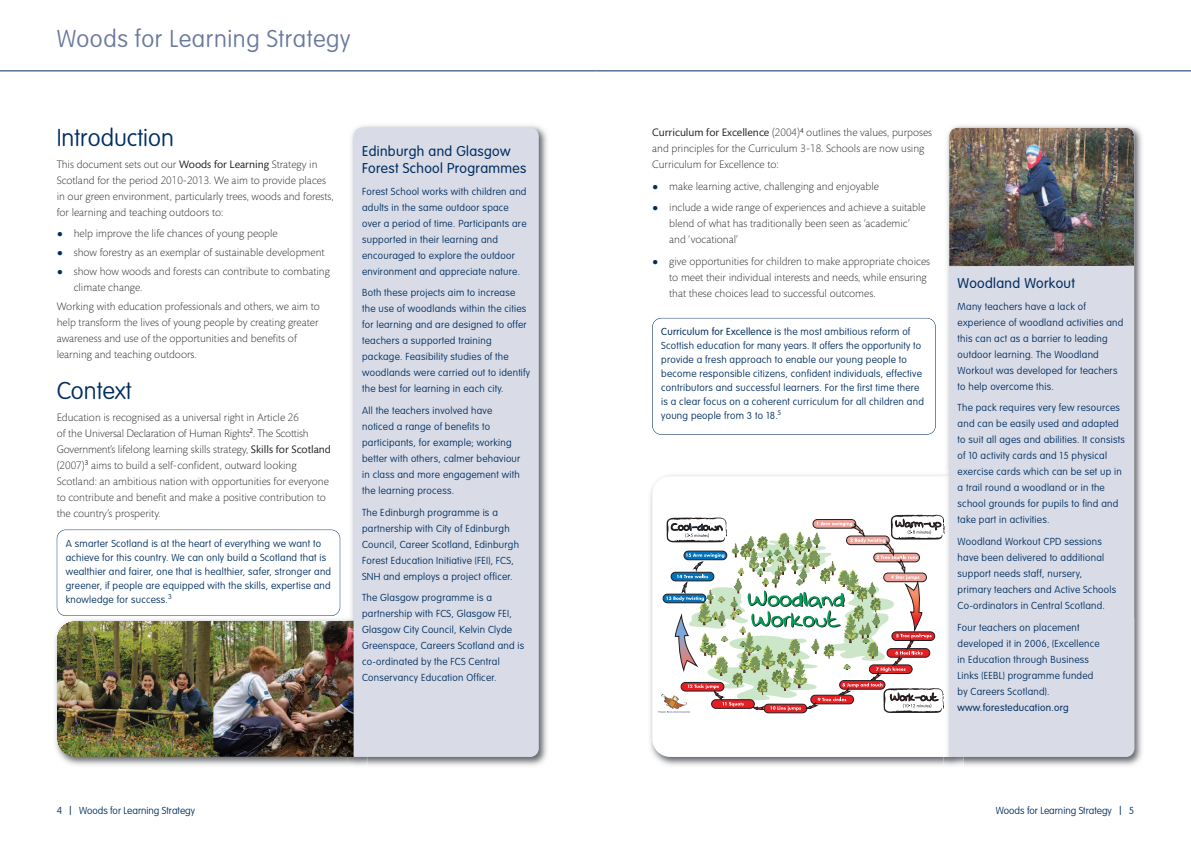
<style>
.page{position:relative;width:1191px;height:842px;background:#fff}
.page>*{position:absolute;margin:0;border:0;box-sizing:border-box;transform-origin:0 0}
.t1{font:100 24px "VAG Rounded";letter-spacing:.025em;color:#6a799e}
.t2{font:100 24px "VAG Rounded";color:#002e60}
.t3{font:300 14px/17px "VAG Rounded";letter-spacing:.025em;color:#002e60}
.t4{font:300 11px/16px "Mundo Sans";color:#231f20}
.t5{font:100 10px/16px "VAG Rounded";letter-spacing:.025em;color:#002e60}
.t6{font:100 10px "VAG Rounded";color:#002e60}
.t7{font:300 10px "VAG Rounded";letter-spacing:.025em;color:#002e60}
.s1{font-weight:400}
.s2{font-size:26px;color:#002e60}
.s3{font-weight:300}
.s4{font-size:12px}
</style>
<div class="page">
<img style="left:55px;top:615px;width:293px;height:150px">
<img style="left:57px;top:621px;width:291px;height:136px">
<img style="left:650px;top:475px;width:293px;height:291px">
<svg style="left:652px;top:476px;width:291px;height:281px"></svg>
<svg style="left:666px;top:517px;width:5px;height:26px"></svg>
<svg style="left:663px;top:594px;width:7px;height:9px"></svg>
<svg style="left:658px;top:694px;width:13px;height:19px"></svg>
<hr style="left:595px;top:71px;width:596px;height:1px;background:#002e60">
<hr style="left:0;top:71px;width:595px;height:1px;background:#002e60">
<div style="left:57px;top:530px;width:283px;height:86px;border:1px solid #002e60;border-radius:9px"></div>
<div style="left:652px;top:318px;width:283px;height:117px;border:1px solid #002e60;border-radius:9px"></div>
<img style="left:348px;top:125px;width:199px;height:641px">
<img style="left:348px;top:621px;width:5px;height:136px">
<div style="left:353px;top:128px;width:186px;height:629px;background:#d9dce7"></div>
<img style="left:947px;top:125px;width:195px;height:641px">
<img style="left:943px;top:757px;width:20px;height:9px">
<img style="left:944px;top:476px;width:5px;height:281px">
<img style="left:943px;top:517px;width:1px;height:192px">
<svg style="left:949px;top:136px;width:185px;height:621px;background:#c0c1c9"></svg>
<img style="left:949px;top:128px;width:185px;height:8px">
<h1 class="t1" style="left:57px;top:28px;width:295px">Woods for Learning Strategy</h1>
<h1 class="t2" style="left:57px;top:128px;width:119px">Introduction</h1>
<p class="t4" style="left:57px;top:157px;width:278px">This document sets out our <span class="s1">Woods for Learning</span> Strategy in Scotland for the period 2010-2013. We aim to provide places in our green environment, particularly trees, woods and forests, for learning and teaching outdoors to:</p>
<p class="t4" style="left:57px;top:227px;width:222px"><span class="s2">•</span> help improve the life chances of young people</p>
<p class="t4" style="left:57px;top:246px;width:269px"><span class="s2">•</span> show forestry as an exemplar of sustainable development</p>
<p class="t4" style="left:74px;top:265px;width:258px;text-indent:-17px"><span class="s2">•</span> show how woods and forests can contribute to combating climate change.</p>
<p class="t4" style="left:57px;top:299px;width:265px">Working with education professionals and others, we aim to help transform the lives of young people by creating greater awareness and use of the opportunities and benefits of learning and teaching outdoors.</p>
<h1 class="t2" style="left:57px;top:380px;width:77px">Context</h1>
<p class="t4" style="left:57px;top:410px;width:276px">Education is recognised as a universal right in Article 26<br>of the Universal Declaration of Human Rights<sup>2</sup>. The Scottish Government’s lifelong learning skills strategy, <span class="s1">Skills for Scotland </span>(2007)<sup>3</sup> aims to build a self-confident, outward looking Scotland: an ambitious nation with opportunities for everyone to contribute and benefit and make a positive contribution to the country’s prosperity.</p>
<p class="t5" style="left:66px;top:537px;width:267px;line-height:14px">A smarter Scotland is at the heart of everything we want to achieve for this country. We can only build a Scotland that is wealthier and fairer, one that is healthier, safer, stronger and greener, if people are equipped with the skills, expertise and knowledge for success.<sup>3</sup></p>
<h2 class="t3" style="left:362px;top:144px;width:166px">Edinburgh and Glasgow<br>Forest School Programmes</h2>
<p class="t5" style="left:362px;top:184px;width:166px">Forest School works with children and adults in the same outdoor space over a period of time. Participants are supported in their learning and encouraged to explore the outdoor environment and appreciate nature.</p>
<p class="t5" style="left:362px;top:285px;width:170px">Both these projects aim to increase the use of woodlands within the cities for learning and are designed to offer teachers a supported training package. Feasibility studies of the woodlands were carried out to identify the best for learning in each city.</p>
<p class="t5" style="left:362px;top:403px;width:160px">All the teachers involved have noticed a range of benefits to participants, for example; working better with others, calmer behaviour in class and more engagement with the learning process.</p>
<p class="t5" style="left:362px;top:505px;width:158px">The Edinburgh programme is a partnership with City of Edinburgh Council, Career Scotland, Edinburgh Forest Education Initiative (FEI), FCS, SNH and employs a project officer.</p>
<p class="t5" style="left:362px;top:590px;width:164px">The Glasgow programme is a partnership with FCS, Glasgow FEI, Glasgow City Council, Kelvin Clyde Greenspace, Careers Scotland and is co-ordinated by the FCS Central Conservancy Education Officer.</p>
<p class="t4" style="left:652px;top:125px;width:281px"><span class="s1">Curriculum for Excellence</span> (2004)<sup>4</sup> outlines the values, purposes and principles for the Curriculum 3-18. Schools are now using<br>Curriculum for Excellence to:</p>
<p class="t4" style="left:652px;top:179px;width:228px"><span class="s2">•</span> make learning active, challenging and enjoyable</p>
<p class="t4" style="left:669px;top:201px;width:258px;text-indent:-17px"><span class="s2">•</span> include a wide range of experiences and achieve a suitable blend of what has traditionally been seen as ‘academic’ and ‘vocational’</p>
<p class="t4" style="left:669px;top:254px;width:262px;text-indent:-17px"><span class="s2">•</span> give opportunities for children to make appropriate choices to meet their individual interests and needs, while ensuring that these choices lead to successful outcomes.</p>
<p class="t5" style="left:661px;top:326px;width:264px;line-height:14px"><span class="s3">Curriculum for Excellence</span> is the most ambitious reform of Scottish education for many years. It offers the opportunity to provide a fresh approach to enable our young people to become responsible citizens, confident individuals, effective contributors and successful learners. For the first time there is a clear focus on a coherent curriculum for all children and young people from 3 to 18.<sup>5</sup></p>
<h2 class="t3" style="left:957px;top:276px;width:119px">Woodland Workout</h2>
<p class="t5" style="left:957px;top:299px;width:167px">Many teachers have a lack of experience of woodland activities and this can act as a barrier to leading outdoor learning. The Woodland<br>Workout was developed for teachers to help overcome this.</p>
<p class="t5" style="left:957px;top:400px;width:169px">The pack requires very few resources and can be easily used and adapted to suit all ages and abilities. It consists of 10 activity cards and 15 physical exercise cards which can be set up in a trail round a woodland or in the school grounds for pupils to find and take part in activities.</p>
<p class="t5" style="left:957px;top:534px;width:160px">Woodland Workout CPD sessions have been delivered to additional support needs staff, nursery, primary teachers and Active Schools Co-ordinators in Central Scotland.</p>
<p class="t5" style="left:957px;top:620px;width:144px">Four teachers on placement developed it in 2006, (Excellence in Education through Business<br>Links (EEBL) programme funded by Careers Scotland).</p>
<p class="t7" style="left:957px;top:703px;width:113px">www.foresteducation.org</p>
<p class="t6" style="left:57px;top:806px;width:140px">4 <span class="s4">|</span> Woods for Learning Strategy</p>
<p class="t6" style="left:996px;top:806px;width:140px">Woods for Learning Strategy <span class="s4">|</span> 5</p>
</div>
